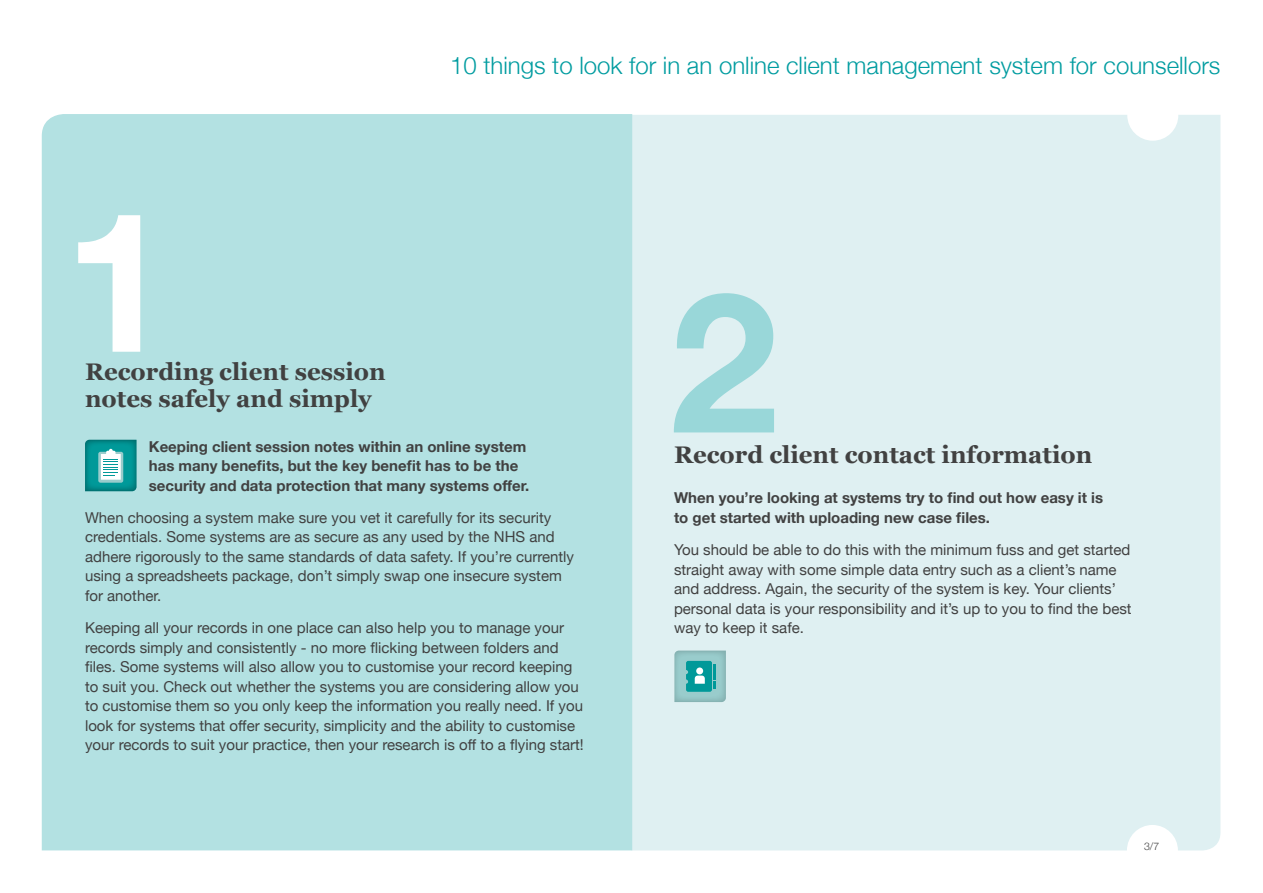
<style>
.page{position:relative;width:1263px;height:893px;background:#fff}
.page>*{position:absolute;margin:0;border:0;box-sizing:border-box;transform-origin:0 0}
.t1{font:700 195px "Helvetica Neue";color:#fff}
.t2{font:700 195px "Helvetica Neue";color:#99d7d9}
.t3{font:700 24px/27px "Georgia";color:#414141}
.t4{font:300 24px "Helvetica Neue";color:#009ca0}
.t5{font:15px/19.5px "Helvetica Neue";color:#414141}
.t6{font:700 15px/19.5px "Helvetica Neue";color:#414141}
.t7{font:300 10.5px "Helvetica Neue";color:#414141}
</style>
<div class="page">
<div style="left:633px;top:115px;width:587px;height:735px;background:#dff0f2"></div>
<div style="left:41px;top:114px;width:592px;height:737px;background:#b3e1e2"></div>
<div style="left:1127px;top:90px;width:51px;height:51px;background:#fff;border-radius:50%"></div>
<div style="left:1127px;top:825px;width:51px;height:51px;background:#fff;border-radius:50%"></div>
<svg style="left:85px;top:440px;width:51px;height:51px"></svg>
<svg style="left:674px;top:651px;width:52px;height:51px;background:#70bbbb"></svg>
<h2 class="t4" style="left:450px;top:46px;width:772px">10 things to look for in an online client management system for counsellors</h2>
<h1 class="t1" style="left:64px;top:129px;width:110px">1</h1>
<h2 class="t3" style="left:85px;top:357px;width:302px">Recording client session notes safely and simply</h2>
<p class="t6" style="left:149px;top:437px;width:379px">Keeping client session notes within an online system has many benefits, but the key benefit has to be the</p>
<p class="t6" style="left:149px;top:476px;width:382px">security and data protection that many systems offer.</p>
<p class="t5" style="left:85px;top:509px;width:490px">When choosing a system make sure you vet it carefully for its security credentials. Some systems are as secure as any used by the NHS and adhere rigorously to the same standards of data safety. If you’re currently using a spreadsheets package, don’t simply swap one insecure system for another.</p>
<p class="t5" style="left:85px;top:619px;width:500px">Keeping all your records in one place can also help you to manage your records simply and consistently - no more flicking between folders and files. Some systems will also allow you to customise your record keeping to suit you. Check out whether the systems you are considering allow you to customise them so you only keep the information you really need. If you look for systems that offer security, simplicity and the ability to customise your records to suit your practice, then your research is off to a flying start!</p>
<h1 class="t2" style="left:670px;top:210px;width:110px">2</h1>
<h2 class="t3" style="left:674px;top:439px;width:420px">Record client contact information</h2>
<p class="t6" style="left:674px;top:489px;width:431px">When you’re looking at systems try to find out how easy it is to get started with uploading new case files.</p>
<p class="t5" style="left:674px;top:541px;width:459px">You should be able to do this with the minimum fuss and get started straight away with some simple data entry such as a client’s name and address. Again, the security of the system is key. Your clients’ personal data is your responsibility and it’s up to you to find the best way to keep it safe.</p>
<p class="t7" style="left:1144px;top:838px;width:17px">3/7</p>
</div>
